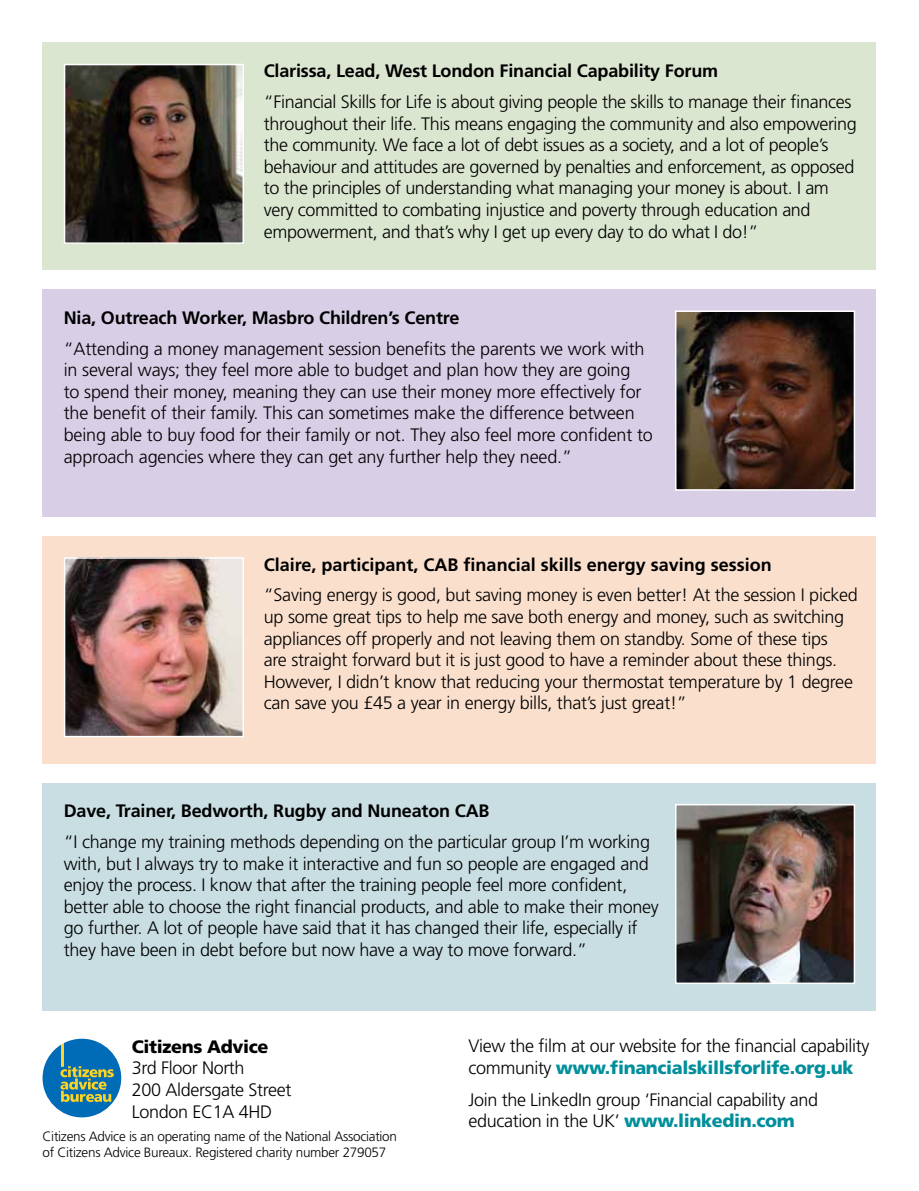
<style>
.page{position:relative;width:919px;height:1191px;background:#fff}
.page>*{position:absolute;margin:0;border:0;box-sizing:border-box;transform-origin:0 0}
.t1{font:300 18px/21.6px "Frutiger";letter-spacing:-.015em;color:#000}
.t2{font:700 18px "Frutiger";letter-spacing:-.01em;color:#000}
.t3{font:900 18px "Frutiger";letter-spacing:-.02em;color:#000}
.t4{font:300 13.5px/16.2px "Frutiger";letter-spacing:-.02em;color:#000}
.s1{font-weight:900;color:#008f9b}
</style>
<div class="page">
<div style="left:43px;top:289px;width:833px;height:228px;background:#d8cee6"></div>
<img style="left:678px;top:313px;width:174px;height:174px">
<div style="left:675px;top:310px;width:180px;height:180px;border:2px solid #fff"></div>
<div style="left:43px;top:43px;width:833px;height:227px;background:#dbe6d0"></div>
<div style="left:43px;top:782px;width:833px;height:228px;background:#c9dee3"></div>
<img style="left:67px;top:67px;width:174px;height:174px">
<div style="left:64px;top:64px;width:180px;height:180px;border:2px solid #fff"></div>
<img style="left:678px;top:807px;width:174px;height:174px">
<div style="left:675px;top:804px;width:180px;height:180px;border:2px solid #fff"></div>
<div style="left:43px;top:536px;width:833px;height:227px;background:#fadfcd"></div>
<img style="left:67px;top:560px;width:174px;height:174px">
<div style="left:64px;top:557px;width:180px;height:180px;border:2px solid #fff"></div>
<svg style="left:43px;top:1038px;width:78px;height:79px"></svg>
<p class="t2" style="left:264px;top:60px;width:456px">Clarissa, Lead, West London Financial Capability Forum</p>
<p class="t1" style="left:264px;top:91px;width:594px">“Financial Skills for Life is about giving people the skills to manage their finances throughout their life. This means engaging the community and also empowering the community. We face a lot of debt issues as a society, and a lot of people’s behaviour and attitudes are governed by penalties and enforcement, as opposed to the principles of understanding what managing your money is about. I am very committed to combating injustice and poverty through education and empowerment, and that’s why I get up every day to do what I do!”</p>
<p class="t2" style="left:64px;top:307px;width:397px">Nia, Outreach Worker, Masbro Children’s Centre</p>
<p class="t1" style="left:64px;top:338px;width:590px">“Attending a money management session benefits the parents we work with in several ways; they feel more able to budget and plan how they are going<br>to spend their money, meaning they can use their money more effectively for the benefit of their family. This can sometimes make the difference between being able to buy food for their family or not. They also feel more confident to approach agencies where they can get any further help they need.”</p>
<p class="t2" style="left:264px;top:554px;width:509px">Claire, participant, CAB financial skills energy saving session</p>
<p class="t1" style="left:264px;top:584px;width:595px">“Saving energy is good, but saving money is even better! At the session I picked up some great tips to help me save both energy and money, such as switching appliances off properly and not leaving them on standby. Some of these tips<br>are straight forward but it is just good to have a reminder about these things.<br>However, I didn’t know that reducing your thermostat temperature by 1 degree can save you £45 a year in energy bills, that’s just great!”</p>
<p class="t2" style="left:64px;top:800px;width:427px">Dave, Trainer, Bedworth, Rugby and Nuneaton CAB</p>
<p class="t1" style="left:64px;top:831px;width:596px">“I change my training methods depending on the particular group I’m working with, but I always try to make it interactive and fun so people are engaged and enjoy the process. I know that after the training people feel more confident, better able to choose the right financial products, and able to make their money go further. A lot of people have said that it has changed their life, especially if they have been in debt before but now have a way to move forward.”</p>
<p class="t3" style="left:132px;top:1035px;width:138px">Citizens Advice</p>
<p class="t1" style="left:132px;top:1057px;width:161px">3rd Floor North<br>200 Aldersgate Street<br>London EC1A 4HD</p>
<p class="t4" style="left:43px;top:1128px;width:356px">Citizens Advice is an operating name of the National Association of Citizens Advice Bureaux. Registered charity number 279057</p>
<p class="t1" style="left:468px;top:1035px;width:402px">View the film at our website for the financial capability community <span class="s1">www.financialskillsforlife.org.uk</span></p>
<p class="t1" style="left:468px;top:1089px;width:351px">Join the LinkedIn group ‘Financial capability and education in the UK’ <span class="s1">www.linkedin.com</span></p>
</div>
